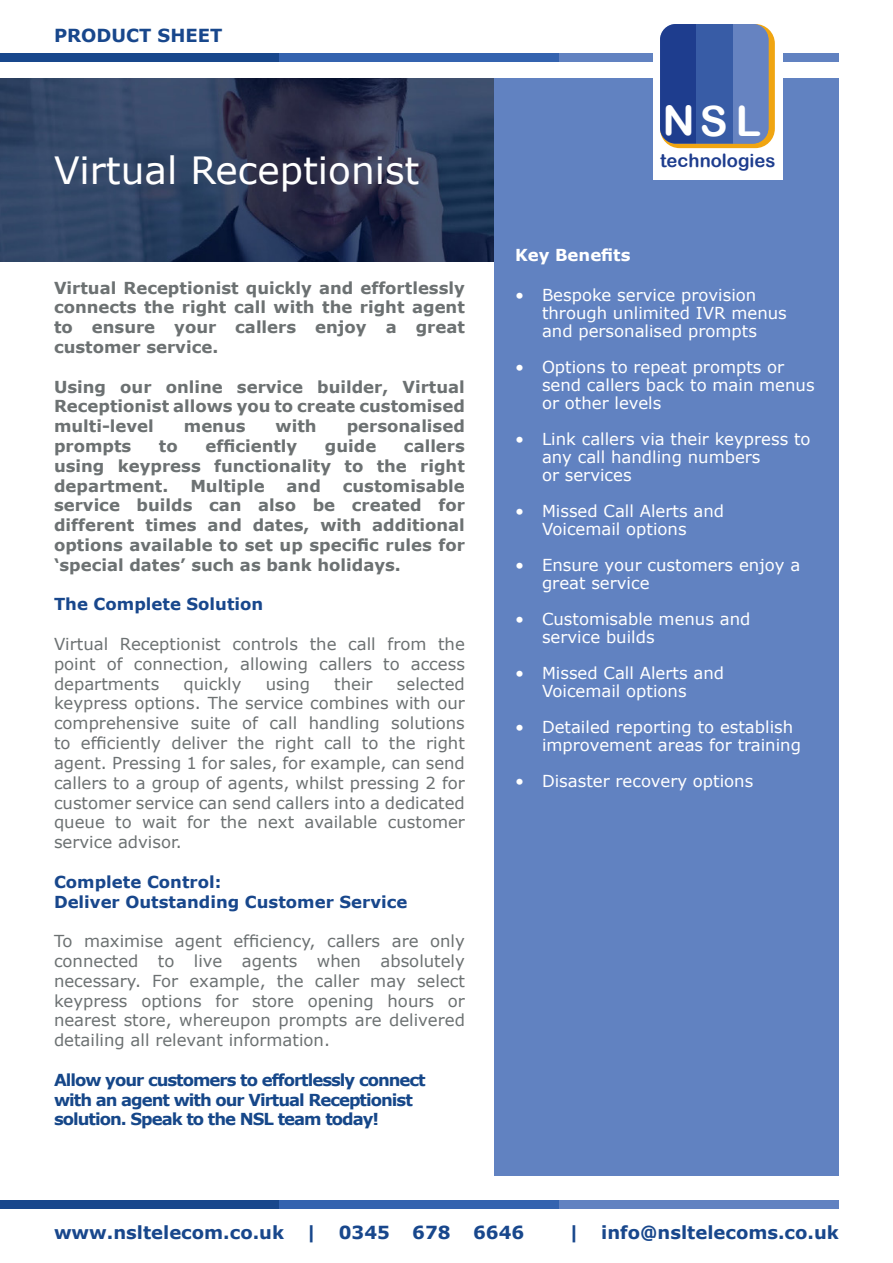
<style>
.page{position:relative;width:893px;height:1263px;background:#fff}
.page>*{position:absolute;margin:0;border:0;box-sizing:border-box;transform-origin:0 0}
.t1{font:41.7px "Arial Rounded MT Bold";color:#fff}
.t2{font:37.5px "Verdana";color:#fff}
.t3{font:18.45px "Arial Rounded MT Bold";color:#1e3d8e}
.t4{font:700 18px "Verdana";color:#18478c}
.t5{font:16.5px/19.8px "Verdana";color:#6c7172;text-align:justify}
.t6{font:700 16.5px/19.8px "Verdana";color:#6c7172;text-align:justify}
.t7{font:16.5px/18px "Verdana";color:#fff}
.t8{font:700 16.5px/19.5px "Verdana";letter-spacing:-.06em;color:#164789}
.t9{font:700 16.5px "Verdana";color:#18478c}
.t10{font:700 16.5px "Verdana";color:#fff}
.s1{font-size:40.8px}
</style>
<div class="page">
<div style="left:0;top:54px;width:280px;height:8px;background:#18478c"></div>
<div style="left:280px;top:54px;width:279px;height:8px;background:#3463af"></div>
<div style="left:559px;top:54px;width:280px;height:8px;background:#6182c1"></div>
<img style="left:0;top:79px;width:494px;height:182px">
<div style="left:494px;top:79px;width:345px;height:1097px;background:#6182c1"></div>
<div style="left:0;top:1200px;width:280px;height:9px;background:#18478c"></div>
<div style="left:280px;top:1200px;width:279px;height:9px;background:#3463af"></div>
<div style="left:559px;top:1200px;width:280px;height:9px;background:#6182c1"></div>
<div style="left:653px;top:19px;width:129px;height:161px;background:#fff"></div>
<svg style="left:660px;top:24px;width:115px;height:124px"></svg>
<div style="left:660px;top:24px;width:36px;height:119px;background:#1e3d8e"></div>
<div style="left:696px;top:24px;width:37px;height:119px;background:#385ca6"></div>
<div style="left:733px;top:24px;width:35px;height:119px;background:#6683c1"></div>
<p class="t4" style="left:54px;top:24px;width:170px">PRODUCT SHEET</p>
<p class="t2" style="left:54px;top:147px;width:367px">Virtual Receptionist</p>
<p class="t6" style="left:54px;top:278px;width:412px">Virtual Receptionist quickly and effortlessly connects the right call with the right agent to ensure your callers enjoy a great customer service.</p>
<p class="t6" style="left:54px;top:377px;width:412px">Using our online service builder, Virtual Receptionist allows you to create customised multi-level</p>
<p class="t6" style="left:184px;top:416px;width:63px">menus</p>
<p class="t6" style="left:276px;top:416px;width:43px">with</p>
<p class="t6" style="left:347px;top:416px;width:120px">personalised</p>
<p class="t6" style="left:54px;top:436px;width:79px">prompts</p>
<p class="t6" style="left:159px;top:436px;width:20px">to</p>
<p class="t6" style="left:205px;top:436px;width:93px">efficiently</p>
<p class="t6" style="left:325px;top:436px;width:53px">guide</p>
<p class="t6" style="left:54px;top:436px;width:412px;text-indent:350px">callers using keypress functionality to the right department.</p>
<p class="t6" style="left:54px;top:476px;width:412px;text-indent:289px">customisable service builds can also be created for different times and dates, with additional options available to set up specific rules for ‘special dates’ such as bank holidays.</p>
<p class="t9" style="left:54px;top:594px;width:211px">The Complete Solution</p>
<p class="t5" style="left:54px;top:634px;width:412px">Virtual Receptionist controls the call from the point of connection, allowing callers to access departments</p>
<p class="t6" style="left:190px;top:476px;width:76px">Multiple</p>
<p class="t6" style="left:287px;top:476px;width:36px">and</p>
<p class="t5" style="left:54px;top:674px;width:412px;text-indent:343px">selected keypress options. The service combines with our comprehensive suite of call handling solutions to efficiently deliver the right call to the right agent. Pressing 1 for sales, for example, can send callers to a group of agents, whilst pressing 2 for customer service can send callers into a dedicated queue to wait for the next available customer service advisor.</p>
<p class="t9" style="left:54px;top:871px;width:169px">Complete Control:</p>
<p class="t9" style="left:54px;top:891px;width:355px">Deliver Outstanding Customer Service</p>
<p class="t5" style="left:54px;top:931px;width:412px">To maximise agent efficiency, callers are only connected to live agents when absolutely necessary. For example, the caller may select keypress options for store opening hours or nearest store, whereupon prompts are delivered detailing all relevant information.</p>
<p class="t5" style="left:184px;top:674px;width:59px">quickly</p>
<p class="t5" style="left:266px;top:674px;width:46px">using</p>
<p class="t5" style="left:334px;top:674px;width:40px">their</p>
<p class="t8" style="left:54px;top:1070px;width:373px">Allow your customers to effortlessly connect with an agent with our Virtual Receptionist solution. Speak to the NSL team today!</p>
<p class="t1" style="left:662px;top:97px;width:100px"><span class="s1">N</span>SL</p>
<p class="t3" style="left:660px;top:150px;width:117px">technologies</p>
<p class="t10" style="left:515px;top:244px;width:117px">Key Benefits</p>
<p class="t7" style="left:542px;top:286px;width:246px;text-indent:-27px">• Bespoke service provision through unlimited IVR menus and personalised prompts</p>
<p class="t7" style="left:542px;top:358px;width:274px;text-indent:-27px">• Options to repeat prompts or send callers back to main menus or other levels</p>
<p class="t7" style="left:542px;top:430px;width:270px;text-indent:-27px">• Link callers via their keypress to any call handling numbers<br>or services</p>
<p class="t7" style="left:542px;top:502px;width:184px;text-indent:-27px">• Missed Call Alerts and<br>Voicemail options</p>
<p class="t7" style="left:542px;top:556px;width:260px;text-indent:-27px">• Ensure your customers enjoy a great service</p>
<p class="t7" style="left:542px;top:610px;width:210px;text-indent:-27px">• Customisable menus and service builds</p>
<p class="t7" style="left:542px;top:664px;width:184px;text-indent:-27px">• Missed Call Alerts and<br>Voicemail options</p>
<p class="t7" style="left:542px;top:718px;width:260px;text-indent:-27px">• Detailed reporting to establish improvement areas for training</p>
<p class="t7" style="left:515px;top:772px;width:240px">• Disaster recovery options</p>
<p class="t4" style="left:54px;top:1220px;width:472px">www.nsltelecom.co.uk | 0345 678 6646</p>
<p class="t4" style="left:569px;top:1220px;width:271px">| info@nsltelecoms.co.uk</p>
</div>
